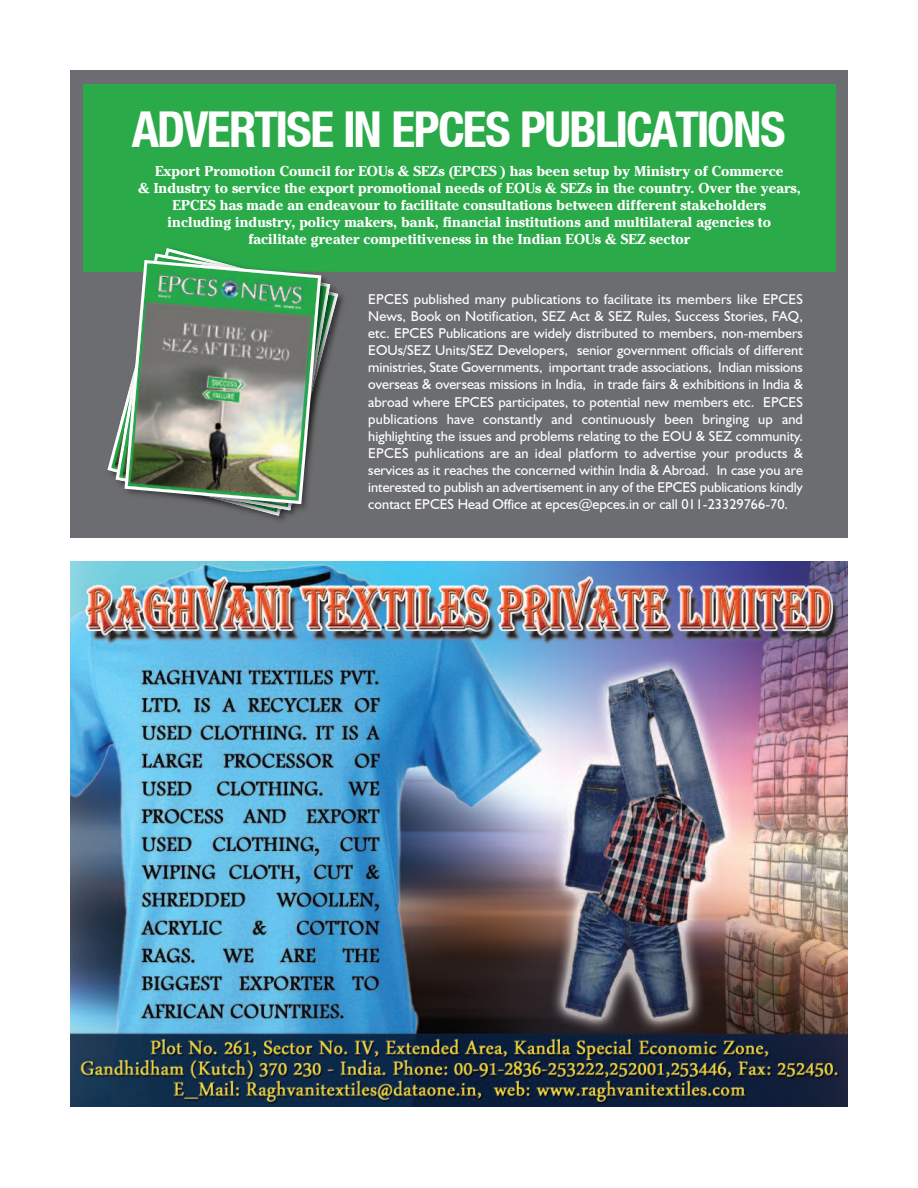
<style>
.page{position:relative;width:918px;height:1188px;background:#fff}
.page>*{position:absolute;margin:0;border:0;box-sizing:border-box;transform-origin:0 0}
.t1{font:49.5px "Heavenetica Cond 7 Bold SH";letter-spacing:-.03em;color:#fff}
.t2{font:14.25px/17.1px "Humanist 521 BT";color:#fff;text-align:justify}
.t3{font:700 14.25px/17.1px "Cheltenham";color:#fff;text-align:center}
</style>
<div class="page">
<img style="left:70px;top:561px;width:778px;height:546px">
<div style="left:70px;top:70px;width:778px;height:467px;background:#6c6d70"></div>
<div style="left:84px;top:84px;width:752px;height:188px;background:#2aaa49"></div>
<svg style="left:114px;top:252px;width:81px;height:231px"></svg>
<img style="left:138px;top:253px;width:12px;height:2px">
<svg style="left:333px;top:287px;width:10px;height:17px"></svg>
<img style="left:330px;top:294px;width:3px;height:57px">
<img style="left:241px;top:510px;width:37px;height:2px">
<img style="left:120px;top:255px;width:210px;height:255px">
<img style="left:120px;top:257px;width:207px;height:250px">
<img style="left:123px;top:258px;width:200px;height:248px">
<h1 class="t1" style="left:132px;top:98px;width:655px">ADVERTISE IN EPCES PUBLICATIONS</h1>
<p class="t3" style="left:138px;top:164px;width:664px">Export Promotion Council for EOUs &amp; SEZs (EPCES ) has been setup by Ministry of Commerce<br>&amp; Industry to service the export promotional needs of EOUs &amp; SEZs in the country. Over the years, EPCES has made an endeavour to facilitate consultations between different stakeholders<br>including industry, policy makers, bank, financial institutions and multilateral agencies to facilitate greater competitiveness in the Indian EOUs &amp; SEZ sector</p>
<p class="t2" style="left:368px;top:290px;width:436px">EPCES published many publications to facilitate its members like EPCES News, Book on Notification, SEZ Act &amp; SEZ Rules, Success Stories, FAQ, etc. EPCES Publications are widely distributed to members, non-members EOUs/SEZ Units/SEZ Developers, senior government officials of different ministries, State Governments, important trade associations, Indian missions overseas &amp; overseas missions in India, in trade fairs &amp; exhibitions in India &amp; abroad where EPCES participates, to potential new members etc. EPCES publications have constantly and continuously been bringing up and highlighting the issues and problems relating to the EOU &amp; SEZ community.<br>EPCES puhlications are an ideal platform to advertise your products &amp; services as it reaches the concerned within India &amp; Abroad. In case you are interested to publish an advertisement in any of the EPCES publications kindly contact EPCES Head Office at epces@epces.in or call 011-23329766-70.</p>
</div>
